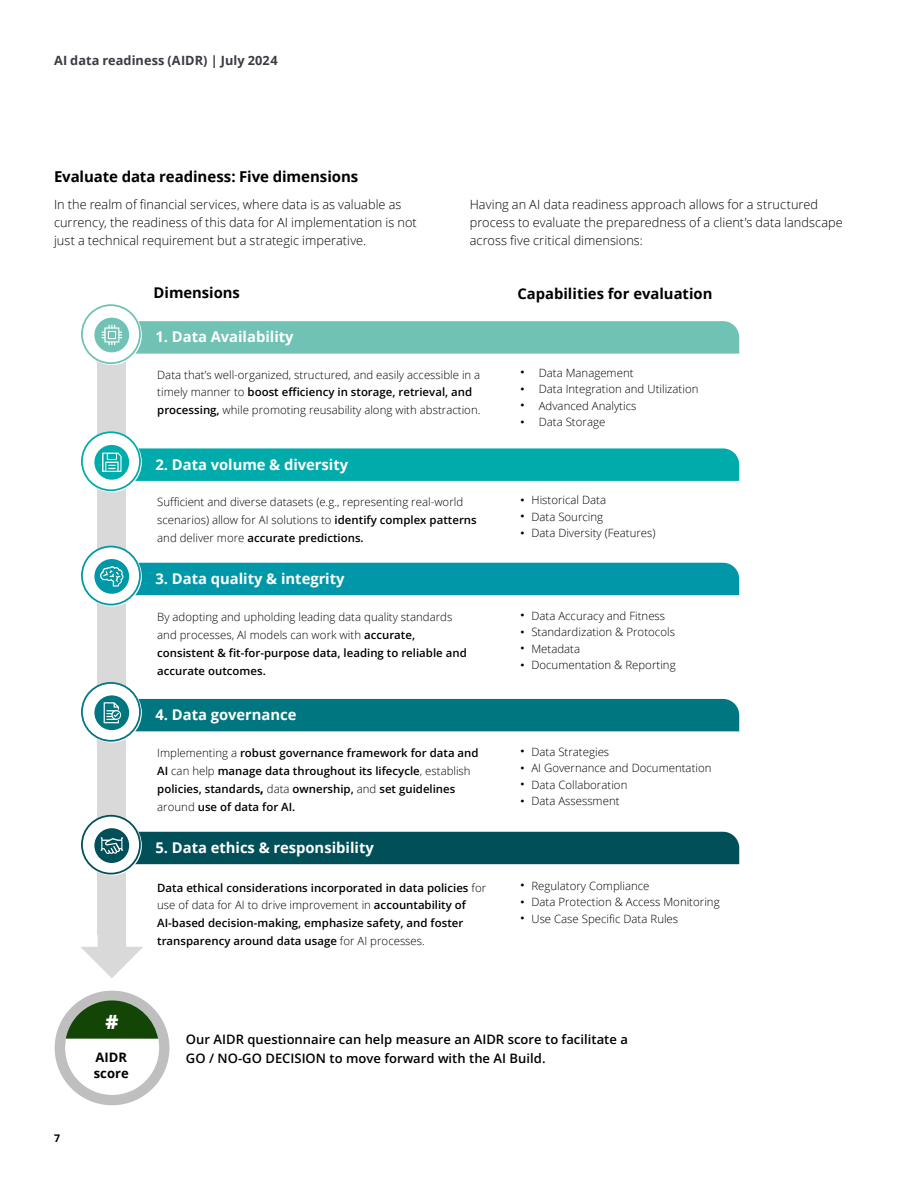
<style>
.page{position:relative;width:918px;height:1188px;background:#fff}
.page>*{position:absolute;margin:0;border:0;box-sizing:border-box;transform-origin:0 0}
.t1{font:800 19.65px "Open Sans";color:#fff}
.t2{font:700 15px "Open Sans";letter-spacing:-.005em;color:#000}
.t3{font:700 14.85px "Open Sans";color:#fff}
.t4{font:700 14.85px "Open Sans";color:#000}
.t5{font:600 13.05px/18.9px "Open Sans Roman";color:#000}
.t6{font:700 13.05px/15.8px "Open Sans";color:#000}
.t7{font:300 12.75px/18px "Open Sans";letter-spacing:.005em;color:#000}
.t8{font:700 12.75px "Open Sans";letter-spacing:.005em;color:#3a3c42}
.t9{font:300 11.4px/17.9px "Open Sans";color:#000}
.t10{font:600 11.4px/17.9px "Open Sans Roman";color:#000}
.t11{font:700 10.5px "Open Sans";color:#000}
.s1{font-family:"Open Sans";font-weight:300}
.s2{font-family:"Open Sans Roman";font-weight:600}
.s3{font-family:"Open Sans";font-weight:800}
.s4{font-family:"Arial";font-weight:400}
</style>
<div class="page">
<div style="left:98px;top:329px;width:28px;height:606px;background:#d9d9d9"></div>
<svg style="left:82px;top:305px;width:60px;height:60px"></svg>
<div style="left:81px;top:304px;width:60px;height:60px;border:2px solid #6fc2b4;border-radius:50%"></div>
<svg style="left:82px;top:432px;width:60px;height:60px"></svg>
<div style="left:81px;top:431px;width:60px;height:60px;border:2px solid #00abab;border-radius:50%"></div>
<div style="left:82px;top:547px;width:60px;height:59px;background:#fff;border-radius:50%"></div>
<div style="left:81px;top:546px;width:60px;height:59px;border:2px solid #0097a9;border-radius:50%"></div>
<svg style="left:82px;top:683px;width:60px;height:60px"></svg>
<div style="left:81px;top:682px;width:60px;height:60px;border:2px solid #007680;border-radius:50%"></div>
<div style="left:82px;top:816px;width:60px;height:59px;background:#fff;border-radius:50%"></div>
<div style="left:81px;top:815px;width:60px;height:60px;border:2px solid #004f59;border-radius:50%"></div>
<svg style="left:94px;top:318px;width:645px;height:36px;background:#81c9bd"></svg>
<svg style="left:94px;top:445px;width:645px;height:36px;background:#20b5b5"></svg>
<svg style="left:94px;top:559px;width:645px;height:36px;background:#21a4b4"></svg>
<svg style="left:94px;top:695px;width:645px;height:36px;background:#248992"></svg>
<svg style="left:94px;top:828px;width:645px;height:36px;background:#21666f"></svg>
<svg style="left:81px;top:885px;width:62px;height:93px"></svg>
<div style="left:55px;top:991px;width:114px;height:114px;background:#bfbfbf;border-radius:50%"></div>
<div style="left:65px;top:1001px;width:94px;height:94px;background:#fff;border-radius:50%"></div>
<svg style="left:66px;top:996px;width:92px;height:43px"></svg>
<p class="t8" style="left:54px;top:51px;width:225px">AI data readiness (AIDR) | July 2024</p>
<h2 class="t2" style="left:54px;top:166px;width:306px">Evaluate data readiness: Five dimensions</h2>
<p class="t7" style="left:54px;top:195px;width:364px">In the realm of financial services, where data is as valuable as currency, the readiness of this data for AI implementation is not just a technical requirement but a strategic imperative.</p>
<h3 class="t4" style="left:154px;top:282px;width:88px">Dimensions</h3>
<p class="t7" style="left:470px;top:195px;width:375px">Having an AI data readiness approach allows for a structured process to evaluate the preparedness of a client’s data landscape across five critical dimensions:</p>
<h3 class="t4" style="left:517px;top:284px;width:196px">Capabilities for evaluation</h3>
<p class="t11" style="left:54px;top:1131px;width:7px">7</p>
<h1 class="t1" style="left:106px;top:1007px;width:14px">#</h1>
<p class="t6" style="left:94px;top:1049px;width:36px">AIDR score</p>
<h3 class="t3" style="left:156px;top:327px;width:140px">1. Data Availability</h3>
<p class="t9" style="left:157px;top:365px;width:325px">Data that’s well-organized, structured, and easily accessible in a</p>
<p class="t10" style="left:157px;top:383px;width:316px"><span class="s1">timely manner to</span> boost efficiency in storage, retrieval, and</p>
<p class="t9" style="left:157px;top:401px;width:325px"><span class="s2">processing,</span> while promoting reusability along with abstraction.</p>
<h3 class="t3" style="left:156px;top:454px;width:194px">2. Data volume &amp; diversity</h3>
<p class="t9" style="left:157px;top:493px;width:321px">Sufficient and diverse datasets (e.g., representing real-world scenarios) allow for AI solutions to <span class="s2">identify complex patterns</span></p>
<p class="t10" style="left:157px;top:528px;width:208px"><span class="s1">and deliver more</span> accurate predictions.</p>
<h3 class="t3" style="left:156px;top:568px;width:191px">3. Data quality &amp; integrity</h3>
<p class="t9" style="left:157px;top:608px;width:297px">By adopting and upholding leading data quality standards and processes, AI models can work with <span class="s2">accurate,</span></p>
<p class="t10" style="left:157px;top:644px;width:311px">consistent &amp; fit-for-purpose data, leading to reliable and accurate outcomes.</p>
<h3 class="t3" style="left:156px;top:704px;width:142px">4. Data governance</h3>
<p class="t10" style="left:157px;top:744px;width:323px"><span class="s1">Implementing a</span> robust governance framework for data and AI <span class="s1">can help</span> manage data throughout its lifecycle<span class="s1">, establish </span>policies, standards<span class="s3">,</span> <span class="s1">data</span> ownership, <span class="s1">and</span> set guidelines <span class="s1">around</span> use of data for AI.</p>
<h3 class="t3" style="left:156px;top:837px;width:220px">5. Data ethics &amp; responsibility</h3>
<p class="t10" style="left:157px;top:878px;width:330px">Data ethical considerations incorporated in data policies <span class="s1">for</span></p>
<p class="t9" style="left:157px;top:896px;width:310px">use of data for AI to drive improvement in <span class="s2">accountability of</span></p>
<p class="t10" style="left:157px;top:914px;width:308px">AI-based decision-making, emphasize safety, and foster transparency around data usage <span class="s1">for AI processes.</span></p>
<p class="t9" style="left:520px;top:364px;width:115px"><span class="s4">•</span> Data Management</p>
<p class="t9" style="left:520px;top:380px;width:180px"><span class="s4">•</span> Data Integration and Utilization</p>
<p class="t9" style="left:520px;top:397px;width:118px"><span class="s4">•</span> Advanced Analytics</p>
<p class="t9" style="left:520px;top:413px;width:87px"><span class="s4">•</span> Data Storage</p>
<p class="t9" style="left:520px;top:491px;width:87px"><span class="s4">•</span> Historical Data</p>
<p class="t9" style="left:520px;top:507px;width:84px"><span class="s4">•</span> Data Sourcing</p>
<p class="t9" style="left:520px;top:524px;width:137px"><span class="s4">•</span> Data Diversity (Features)</p>
<p class="t9" style="left:520px;top:606px;width:146px"><span class="s4">•</span> Data Accuracy and Fitness</p>
<p class="t9" style="left:520px;top:623px;width:156px"><span class="s4">•</span> Standardization &amp; Protocols</p>
<p class="t9" style="left:520px;top:639px;width:61px"><span class="s4">•</span> Metadata</p>
<p class="t9" style="left:520px;top:656px;width:157px"><span class="s4">•</span> Documentation &amp; Reporting</p>
<p class="t9" style="left:520px;top:742px;width:90px"><span class="s4">•</span> Data Strategies</p>
<p class="t9" style="left:520px;top:759px;width:193px"><span class="s4">•</span> AI Governance and Documentation</p>
<p class="t9" style="left:520px;top:775px;width:109px"><span class="s4">•</span> Data Collaboration</p>
<p class="t9" style="left:520px;top:792px;width:101px"><span class="s4">•</span> Data Assessment</p>
<p class="t9" style="left:520px;top:877px;width:131px"><span class="s4">•</span> Regulatory Compliance</p>
<p class="t9" style="left:520px;top:893px;width:201px"><span class="s4">•</span> Data Protection &amp; Access Monitoring</p>
<p class="t9" style="left:520px;top:910px;width:159px"><span class="s4">•</span> Use Case Specific Data Rules</p>
<p class="t5" style="left:186px;top:1029px;width:444px">Our AIDR questionnaire can help measure an AIDR score to facilitate a<br>GO / NO-GO DECISION to move forward with the AI Build.</p>
</div>
